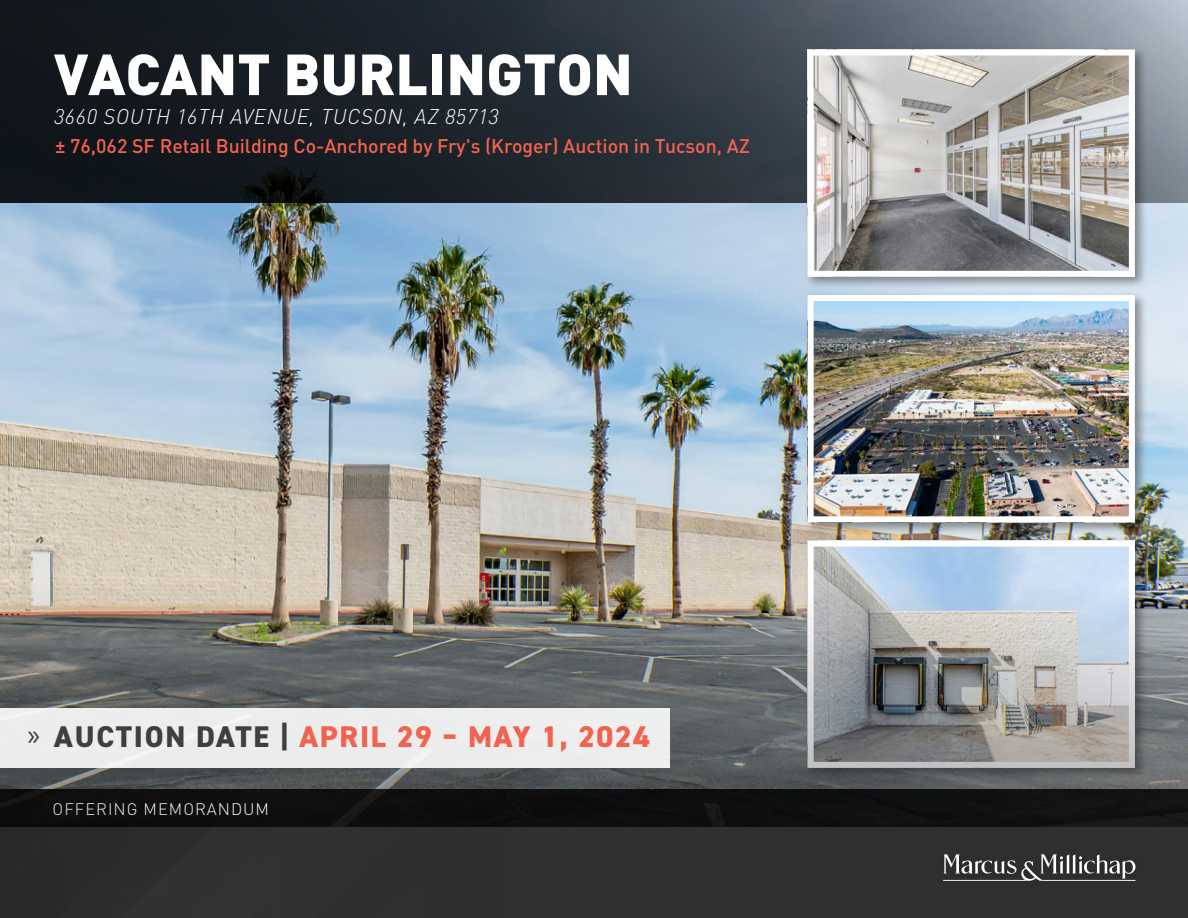
<style>
.page{position:relative;width:1188px;height:918px;background:#fff}
.page>*{position:absolute;margin:0;border:0;box-sizing:border-box;transform-origin:0 0}
.t1{font:900 57px "DIN";color:#fff}
.t2{font:800 30px "DIN2014";letter-spacing:.06em;color:#f1634f}
.t3{font:italic 300 21px "DIN Pro";letter-spacing:.04em;color:#fff}
.t4{font:500 19.5px "DIN Pro";color:#f1634f}
.t5{font:300 16.5px "DIN Pro";letter-spacing:.06em;color:#fff}
.s1{font-family:"Myriad Pro";font-weight:400;color:#3e3e43}
.s2{color:#3e3e43}
</style>
<div class="page">
<img style="left:0;top:202px;width:1188px;height:382px">
<svg style="left:0;top:0;width:1188px;height:202px;background:#2b323a"></svg>
<div style="left:804px;top:46px;width:344px;height:244px;background:#231f20;opacity:.45"></div>
<img style="left:815px;top:57px;width:313px;height:213px">
<div style="left:808px;top:50px;width:327px;height:227px;border:6px solid #fff"></div>
<div style="left:804px;top:292px;width:344px;height:243px;background:#231f20;opacity:.45"></div>
<img style="left:815px;top:302px;width:313px;height:213px">
<div style="left:808px;top:295px;width:327px;height:227px;border:6px solid #fff"></div>
<div style="left:804px;top:537px;width:344px;height:244px;background:#231f20;opacity:.45"></div>
<img style="left:815px;top:548px;width:313px;height:36px">
<div style="left:808px;top:541px;width:327px;height:227px;border:6px solid #fff"></div>
<div style="left:0;top:789px;width:1188px;height:129px;background:#312f30"></div>
<img style="left:0;top:584px;width:1188px;height:243px">
<svg style="left:943px;top:854px;width:193px;height:27px"></svg>
<div style="left:0;top:708px;width:670px;height:60px;background:#eceded"></div>
<div style="left:0;top:789px;width:664px;height:38px;background:#0e0d0e"></div>
<p class="t1" style="left:54px;top:36px;width:580px">VACANT BURLINGTON</p>
<p class="t3" style="left:54px;top:104px;width:446px">3660 SOUTH 16TH AVENUE, TUCSON, AZ 85713</p>
<p class="t4" style="left:55px;top:133px;width:696px">± 76,062 SF Retail Building Co-Anchored by Fry's (Kroger) Auction in Tucson, AZ</p>
<p class="t2" style="left:28px;top:717px;width:624px"><span class="s1">»</span> <span class="s2">AUCTION DATE |</span> APRIL 29 – MAY 1, 2024</p>
<p class="t5" style="left:53px;top:798px;width:218px">OFFERING MEMORANDUM</p>
</div>
